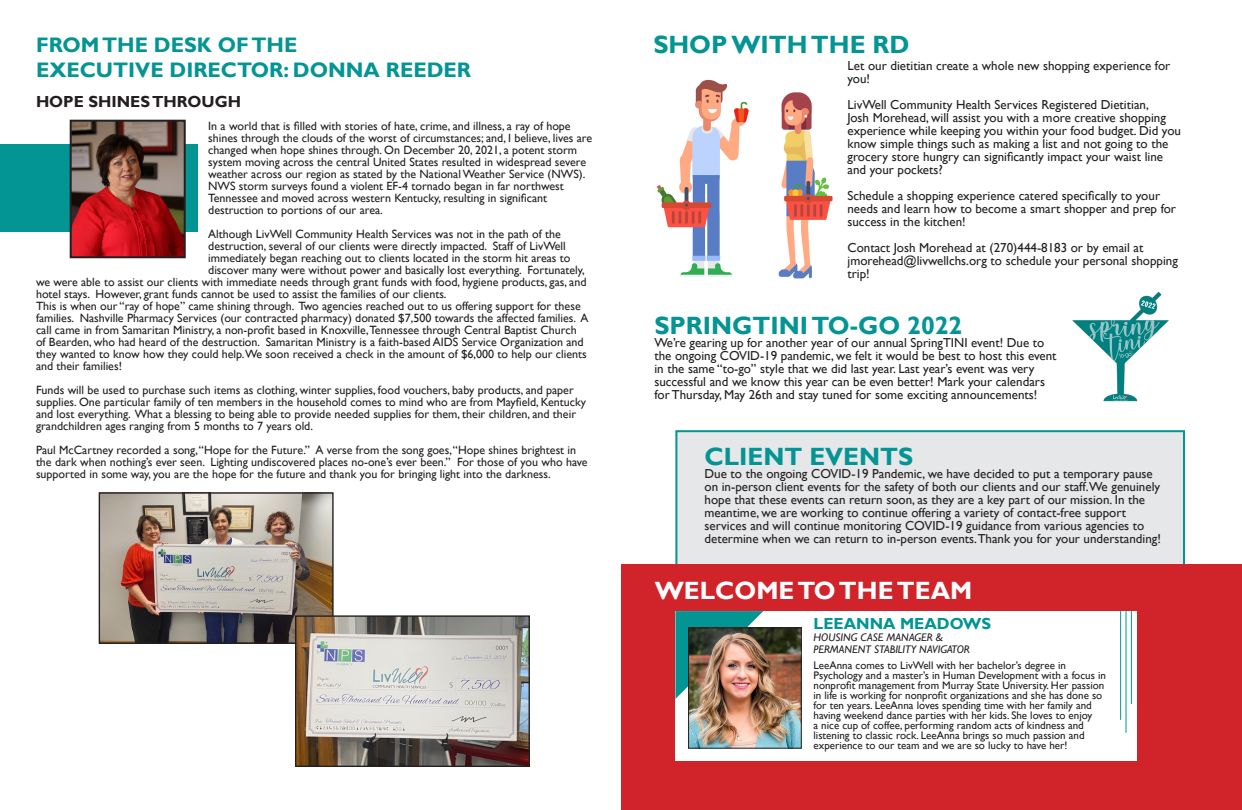
<style>
.page{position:relative;width:1242px;height:810px;background:#fff}
.page>*{position:absolute;margin:0;border:0;box-sizing:border-box;transform-origin:0 0}
.t1{font:700 25px "Gill Sans";color:#039494}
.t2{font:700 25px "Gill Sans";color:#fff}
.t3{font:700 21px/25.2px "Gill Sans";color:#039494}
.t4{font:700 16px "Gill Sans";color:#231f20}
.t5{font:700 16px "Gill Sans";color:#039494}
.t6{font:13px/13px "Gill Sans";color:#231f20}
.t7{font:12px/12px "Gill Sans";color:#231f20}
.t8{font:11px/10px "Gill Sans";color:#231f20}
.t9{font:italic 11px "Gill Sans";color:#231f20}
</style>
<div class="page">
<div style="left:675px;top:430px;width:510px;height:158px;background:#e6e7e9;border:2px solid #039494"></div>
<div style="left:0;top:144px;width:198px;height:87px;background:#039494"></div>
<div style="left:621px;top:565px;width:621px;height:245px;background:#d1232a"></div>
<div style="left:675px;top:611px;width:462px;height:150px;background:#fff"></div>
<img style="left:73px;top:123px;width:110px;height:132px">
<div style="left:70px;top:120px;width:116px;height:138px;border:2px solid #231f20"></div>
<svg style="left:675px;top:611px;width:88px;height:88px;background:#1d9f9f"></svg>
<img style="left:690px;top:629px;width:110px;height:118px">
<div style="left:688px;top:627px;width:114px;height:122px;border:1px solid #231f20"></div>
<hr style="left:1120px;top:611px;width:1px;height:109px;background:#039494">
<hr style="left:1126px;top:611px;width:1px;height:122px;background:#039494">
<hr style="left:1131px;top:611px;width:1px;height:93px;background:#039494">
<img style="left:656px;top:79px;width:177px;height:200px">
<img style="left:1072px;top:291px;width:97px;height:111px">
<img style="left:101px;top:494px;width:231px;height:148px">
<div style="left:99px;top:492px;width:235px;height:152px;border:1px solid #231f20"></div>
<img style="left:297px;top:617px;width:231px;height:148px">
<div style="left:295px;top:615px;width:235px;height:152px;border:1px solid #231f20"></div>
<p class="t3" style="left:36px;top:32px;width:437px">FROM THE DESK OF THE<br>EXECUTIVE DIRECTOR: DONNA REEDER</p>
<p class="t4" style="left:36px;top:92px;width:207px">HOPE SHINES THROUGH</p>
<p class="t7" style="left:208px;top:120px;width:385px">In a world that is filled with stories of hate, crime, and illness, a ray of hope shines through the clouds of the worst of circumstances; and, I believe, lives are changed when hope shines through. On December 20, 2021, a potent storm system moving across the central United States resulted in widespread severe weather across our region as stated by the National Weather Service (NWS).<br>NWS storm surveys found a violent EF-4 tornado began in far northwest Tennessee and moved across western Kentucky, resulting in significant destruction to portions of our area.</p>
<p class="t7" style="left:208px;top:228px;width:354px">Although LivWell Community Health Services was not in the path of the</p>
<p class="t7" style="left:208px;top:240px;width:359px">destruction, several of our clients were directly impacted. Staff of LivWell</p>
<p class="t7" style="left:208px;top:252px;width:364px">immediately began reaching out to clients located in the storm hit areas to</p>
<p class="t7" style="left:208px;top:264px;width:378px">discover many were without power and basically lost everything. Fortunately,</p>
<p class="t7" style="left:36px;top:276px;width:552px">we were able to assist our clients with immediate needs through grant funds with food, hygiene products, gas, and</p>
<p class="t7" style="left:36px;top:288px;width:412px">hotel stays. However, grant funds cannot be used to assist the families of our clients.</p>
<p class="t7" style="left:36px;top:300px;width:554px">This is when our “ray of hope” came shining through. Two agencies reached out to us offering support for these families. Nashville Pharmacy Services (our contracted pharmacy) donated $7,500 towards the affected families. A call came in from Samaritan Ministry, a non-profit based in Knoxville,Tennessee through Central Baptist Church of Bearden, who had heard of the destruction. Samaritan Ministry is a faith-based AIDS Service Organization and they wanted to know how they could help.We soon received a check in the amount of $6,000 to help our clients and their families!</p>
<p class="t7" style="left:36px;top:384px;width:552px">Funds will be used to purchase such items as clothing, winter supplies, food vouchers, baby products, and paper supplies. One particular family of ten members in the household comes to mind who are from Mayfield, Kentucky and lost everything. What a blessing to being able to provide needed supplies for them, their children, and their grandchildren ages ranging from 5 months to 7 years old.</p>
<p class="t7" style="left:36px;top:444px;width:553px">Paul McCartney recorded a song, “Hope for the Future.” A verse from the song goes, “Hope shines brightest in the dark when nothing’s ever seen. Lighting undiscovered places no-one’s ever been.” For those of you who have supported in some way, you are the hope for the future and thank you for bringing light into the darkness.</p>
<p class="t1" style="left:653px;top:30px;width:258px">SHOP WITH THE RD</p>
<p class="t6" style="left:847px;top:59px;width:324px">Let our dietitian create a whole new shopping experience for you!</p>
<p class="t6" style="left:847px;top:98px;width:335px">LivWell Community Health Services Registered Dietitian,<br>Josh Morehead, will assist you with a more creative shopping experience while keeping you within your food budget. Did you know simple things such as making a list and not going to the grocery store hungry can significantly impact your waist line and your pockets?</p>
<p class="t6" style="left:847px;top:189px;width:330px">Schedule a shopping experience catered specifically to your needs and learn how to become a smart shopper and prep for success in the kitchen!</p>
<p class="t6" style="left:847px;top:241px;width:332px">Contact Josh Morehead at (270)444-8183 or by email at jmorehead@livwellchs.org to schedule your personal shopping trip!</p>
<p class="t1" style="left:654px;top:310px;width:310px">SPRINGTINI TO-GO 2022</p>
<p class="t6" style="left:654px;top:336px;width:404px">We’re gearing up for another year of our annual SpringTINI event! Due to the ongoing COVID-19 pandemic, we felt it would be best to host this event in the same “to-go” style that we did last year. Last year’s event was very successful and we know this year can be even better! Mark your calendars for Thursday, May 26th and stay tuned for some exciting announcements!</p>
<p class="t1" style="left:705px;top:442px;width:210px">CLIENT EVENTS</p>
<p class="t6" style="left:705px;top:468px;width:458px">Due to the ongoing COVID-19 Pandemic, we have decided to put a temporary pause on in-person client events for the safety of both our clients and our staff.We genuinely hope that these events can return soon, as they are a key part of our mission. In the meantime, we are working to continue offering a variety of contact-free support services and will continue monitoring COVID-19 guidance from various agencies to determine when we can return to in-person events.Thank you for your understanding!</p>
<p class="t2" style="left:655px;top:575px;width:319px">WELCOME TO THE TEAM</p>
<p class="t5" style="left:814px;top:614px;width:179px">LEEANNA MEADOWS</p>
<p class="t9" style="left:814px;top:631px;width:131px">HOUSING CASE MANAGER &amp;</p>
<p class="t9" style="left:814px;top:643px;width:158px">PERMANENT STABILITY NAVIGATOR</p>
<p class="t8" style="left:814px;top:661px;width:294px">LeeAnna comes to LivWell with her bachelor’s degree in Psychology and a master’s in Human Development with a focus in nonprofit management from Murray State University. Her passion in life is working for nonprofit organizations and she has done so for ten years. LeeAnna loves spending time with her family and having weekend dance parties with her kids. She loves to enjoy<br>a nice cup of coffee, performing random acts of kindness and listening to classic rock. LeeAnna brings so much passion and experience to our team and we are so lucky to have her!</p>
</div>
